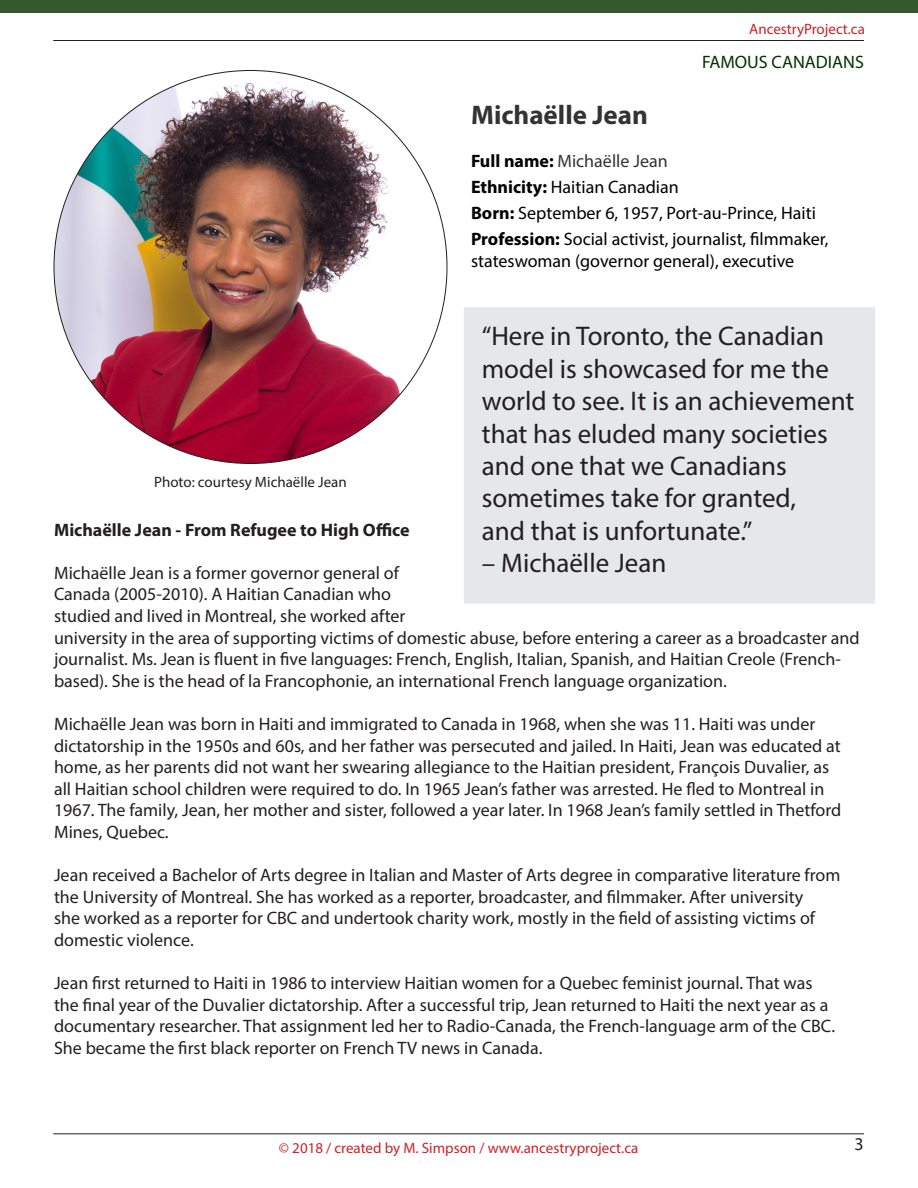
<style>
.page{position:relative;width:918px;height:1188px;background:#fff}
.page>*{position:absolute;margin:0;border:0;box-sizing:border-box;transform-origin:0 0}
.t1{font:27px/32.4px "Myriad Pro";color:#231f20}
.t2{font:700 27px "Myriad Pro";color:#333}
.t3{font:18px/21.6px "Myriad Pro";color:#231f20}
.t4{font:18px/21.6px "Myriad Pro";color:#000}
.t5{font:700 18px "Myriad Pro";color:#231f20}
.t6{font:18px "Myriad Pro";color:#333}
.t7{font:18px "Myriad Pro";color:#030}
.t8{font:15px "Myriad Pro";color:#cd2027}
.t9{font:15px "Myriad Pro";color:#231f20}
.s1{font-weight:700;color:#000}
.s2{font-weight:700}
</style>
<div class="page">
<hr style="left:53px;top:40px;width:811px;height:1px;background:#231f20">
<div style="left:0;top:0;width:918px;height:13px;background:#34592a"></div>
<hr style="left:53px;top:1134px;width:811px;height:1px;background:#231f20">
<img style="left:54px;top:70px;width:393px;height:394px;border-radius:196px">
<div style="left:458px;top:301px;width:423px;height:309px;background:#e6e7e9"></div>
<div style="left:452px;top:295px;width:435px;height:321px;border:12px solid #fff"></div>
<p class="t8" style="left:749px;top:19px;width:117px">AncestryProject.ca</p>
<p class="t7" style="left:702px;top:51px;width:163px">FAMOUS CANADIANS</p>
<p class="t2" style="left:471px;top:97px;width:178px">Michaëlle Jean</p>
<p class="t6" style="left:471px;top:150px;width:198px"><span class="s1">Full name:</span> Michaëlle Jean</p>
<p class="t4" style="left:471px;top:176px;width:209px"><span class="s2">Ethnicity:</span> Haitian Canadian</p>
<p class="t4" style="left:471px;top:202px;width:346px"><span class="s2">Born:</span> September 6, 1957, Port-au-Prince, Haiti</p>
<p class="t4" style="left:471px;top:228px;width:359px"><span class="s2">Profession:</span> Social activist, journalist, filmmaker, stateswoman (governor general), executive</p>
<p class="t1" style="left:482px;top:320px;width:374px">“Here in Toronto, the Canadian model is showcased for me the world to see. It is an achievement that has eluded many societies and one that we Canadians sometimes take for granted,<br>and that is unfortunate.”</p>
<p class="t1" style="left:482px;top:547px;width:186px">– Michaëlle Jean</p>
<p class="t9" style="left:154px;top:473px;width:194px">Photo: courtesy Michaëlle Jean</p>
<p class="t5" style="left:54px;top:518px;width:357px">Michaëlle Jean - From Refugee to High Office</p>
<p class="t3" style="left:54px;top:562px;width:807px">Michaëlle Jean is a former governor general of<br>Canada (2005-2010). A Haitian Canadian who<br>studied and lived in Montreal, she worked after<br>university in the area of supporting victims of domestic abuse, before entering a career as a broadcaster and journalist. Ms. Jean is fluent in five languages: French, English, Italian, Spanish, and Haitian Creole (French&shy;based). She is the head of la Francophonie, an international French language organization.</p>
<p class="t3" style="left:54px;top:713px;width:789px">Michaëlle Jean was born in Haiti and immigrated to Canada in 1968, when she was 11. Haiti was under dictatorship in the 1950s and 60s, and her father was persecuted and jailed. In Haiti, Jean was educated at home, as her parents did not want her swearing allegiance to the Haitian president, François Duvalier, as all Haitian school children were required to do. In 1965 Jean’s father was arrested. He fled to Montreal in 1967. The family, Jean, her mother and sister, followed a year later. In 1968 Jean’s family settled in Thetford Mines, Quebec.</p>
<p class="t3" style="left:54px;top:864px;width:788px">Jean received a Bachelor of Arts degree in Italian and Master of Arts degree in comparative literature from the University of Montreal. She has worked as a reporter, broadcaster, and filmmaker. After university<br>she worked as a reporter for CBC and undertook charity work, mostly in the field of assisting victims of domestic violence.</p>
<p class="t3" style="left:54px;top:972px;width:783px">Jean first returned to Haiti in 1986 to interview Haitian women for a Quebec feminist journal. That was the final year of the Duvalier dictatorship. After a successful trip, Jean returned to Haiti the next year as a documentary researcher. That assignment led her to Radio-Canada, the French-language arm of the CBC.<br>She became the first black reporter on French TV news in Canada.</p>
<p class="t8" style="left:279px;top:1138px;width:361px">© 2018 / created by M. Simpson / www.ancestryproject.ca</p>
<p class="t3" style="left:854px;top:1133px;width:11px">3</p>
</div>
